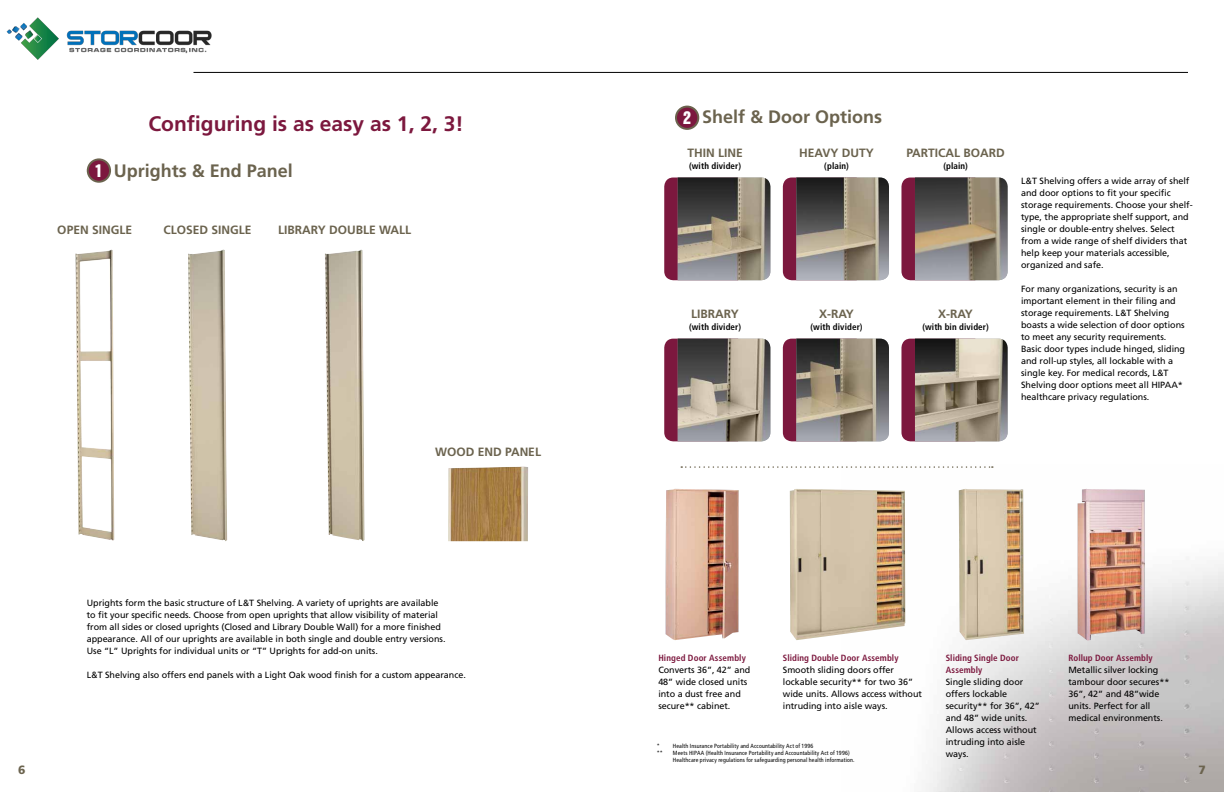
<style>
.page{position:relative;width:1224px;height:792px;background:#fff}
.page>*{position:absolute;margin:0;border:0;box-sizing:border-box;transform-origin:0 0}
.t1{font:700 21px "Frutiger LT Std";color:#7c183e}
.t2{font:700 18px "Frutiger LT Std";color:#6b634e}
.t3{font:16px "Swiss 921 BT Regular A";color:#fff}
.t4{font:700 12px "Frutiger LT Std";color:#6b634e}
.t5{font:900 12px "Frutiger LT Std";color:#6b634e}
.t6{font:9px/12px "Frutiger LT Std";letter-spacing:-.005em;color:#000}
.t7{font:700 condensed 9px/12px "Frutiger LT Std";letter-spacing:.01em;color:#7c183e}
.t8{font:700 condensed 9px "Frutiger LT Std";letter-spacing:.01em;color:#000}
.t9{font:condensed 6px/7px "Frutiger LT Std";letter-spacing:.02em;color:#000}
</style>
<div class="page">
<img style="left:905px;top:466px;width:319px;height:326px">
<hr style="left:194px;top:72px;width:994px;height:1px;background:#000">
<img style="left:188px;top:249px;width:39px;height:292px">
<img style="left:325px;top:249px;width:39px;height:292px">
<img style="left:75px;top:249px;width:39px;height:292px">
<img style="left:448px;top:466px;width:80px;height:75px">
<div style="left:88px;top:159px;width:22px;height:23px;background:#7c183e;border-radius:50%"></div>
<div style="left:87px;top:158px;width:24px;height:25px;border:2px solid #6b634e;border-radius:50%"></div>
<div style="left:676px;top:107px;width:22px;height:22px;background:#7c183e;border-radius:50%"></div>
<div style="left:675px;top:106px;width:24px;height:24px;border:2px solid #6b634e;border-radius:50%"></div>
<svg style="left:664px;top:178px;width:14px;height:102px"></svg>
<img style="left:678px;top:178px;width:92px;height:102px">
<svg style="left:783px;top:339px;width:13px;height:102px"></svg>
<img style="left:796px;top:339px;width:93px;height:102px">
<svg style="left:664px;top:339px;width:14px;height:102px"></svg>
<img style="left:678px;top:339px;width:92px;height:102px">
<svg style="left:783px;top:178px;width:13px;height:102px"></svg>
<img style="left:796px;top:178px;width:93px;height:102px">
<svg style="left:901px;top:178px;width:14px;height:102px"></svg>
<img style="left:915px;top:178px;width:93px;height:102px">
<svg style="left:901px;top:339px;width:14px;height:102px"></svg>
<img style="left:915px;top:339px;width:93px;height:102px">
<img style="left:666px;top:489px;width:73px;height:151px">
<svg style="left:681px;top:466px;width:312px;height:2px"></svg>
<img style="left:790px;top:489px;width:115px;height:151px">
<img style="left:959px;top:489px;width:65px;height:151px">
<img style="left:1078px;top:489px;width:67px;height:151px">
<img style="left:66px;top:30px;width:146px;height:24px">
<img style="left:6px;top:17px;width:53px;height:43px">
<h3 class="t3" style="left:94px;top:161px;width:9px">1</h3>
<h1 class="t1" style="left:148px;top:112px;width:317px">CONFIGURING IS AS EASY AS 1, 2, 3!</h1>
<h2 class="t2" style="left:114px;top:160px;width:181px">UPRIGHTS &amp; END PANEL</h2>
<h3 class="t4" style="left:57px;top:223px;width:18px">OPEN</h3>
<h3 class="t4" style="left:92px;top:223px;width:34px">SINGLE</h3>
<h3 class="t4" style="left:164px;top:223px;width:16px">CLOSED</h3>
<h3 class="t4" style="left:212px;top:223px;width:34px">SINGLE</h3>
<h3 class="t4" style="left:278px;top:223px;width:14px">LIBRARY</h3>
<h3 class="t4" style="left:329px;top:223px;width:18px">DOUBLE</h3>
<h3 class="t4" style="left:379px;top:223px;width:20px">WALL</h3>
<h3 class="t4" style="left:435px;top:445px;width:22px">WOOD</h3>
<h3 class="t4" style="left:478px;top:445px;width:42px">END PANEL</h3>
<h3 class="t3" style="left:683px;top:107px;width:9px">2</h3>
<h2 class="t2" style="left:702px;top:107px;width:182px">SHELF &amp; DOOR OPTIONS</h2>
<h3 class="t4" style="left:687px;top:146px;width:44px">THIN LINE</h3>
<p class="t8" style="left:689px;top:161px;width:53px">(with divider)</p>
<h3 class="t4" style="left:691px;top:307px;width:14px">LIBRARY</h3>
<p class="t8" style="left:689px;top:322px;width:53px">(with divider)</p>
<h3 class="t4" style="left:799px;top:146px;width:9px">HEAVY</h3>
<h3 class="t4" style="left:842px;top:146px;width:18px">DUTY</h3>
<p class="t8" style="left:824px;top:161px;width:26px">(plain)</p>
<h3 class="t4" style="left:819px;top:307px;width:28px">X-RAY</h3>
<p class="t8" style="left:811px;top:322px;width:53px">(with divider)</p>
<h3 class="t4" style="left:906px;top:146px;width:14px">PARTICAL</h3>
<h3 class="t4" style="left:963px;top:146px;width:17px">BOARD</h3>
<p class="t8" style="left:943px;top:161px;width:26px">(plain)</p>
<h3 class="t4" style="left:938px;top:307px;width:28px">X-RAY</h3>
<p class="t8" style="left:922px;top:322px;width:68px">(with bin divider)</p>
<p class="t6" style="left:1021px;top:175px;width:173px">L&amp;T Shelving offers a wide array of shelf and door options to fit your specific storage requirements. Choose your shelf&shy;type, the appropriate shelf support, and single or double-entry shelves. Select from a wide range of shelf dividers that help keep your materials accessible, organized and safe.</p>
<p class="t6" style="left:1021px;top:283px;width:165px">For many organizations, security is an important element in their filing and storage requirements. L&amp;T Shelving boasts a wide selection of door options to meet any security requirements.<br>Basic door types include hinged, sliding and roll-up styles, all lockable with a single key. For medical records, L&amp;T Shelving door options meet all HIPAA* healthcare privacy regulations.</p>
<p class="t6" style="left:87px;top:597px;width:360px">Uprights form the basic structure of L&amp;T Shelving. A variety of uprights are available to fit your specific needs. Choose from open uprights that allow visibility of material from all sides or closed uprights (Closed and Library Double Wall) for a more finished appearance. All of our uprights are available in both single and double entry versions.<br>Use “L” Uprights for individual units or “T” Uprights for add-on units.</p>
<p class="t6" style="left:87px;top:669px;width:381px">L&amp;T Shelving also offers end panels with a Light Oak wood finish for a custom appearance.</p>
<p class="t7" style="left:783px;top:651px;width:117px">Sliding Double Door Assembly</p>
<p class="t6" style="left:783px;top:664px;width:141px">Smooth sliding doors offer lockable security** for two 36” wide units. Allows access without intruding into aisle ways.</p>
<p class="t9" style="left:657px;top:743px;width:158px">* Health Insurance Portability and Accountability Act of 1996 **</p>
<p class="t9" style="left:673px;top:750px;width:183px">Meets HIPAA (Health Insurance Portability and Accountability Act of 1996)<br>Healthcare privacy regulations for safeguarding personal health information.</p>
<p class="t7" style="left:1068px;top:652px;width:86px">Rollup Door Assembly</p>
<p class="t6" style="left:1068px;top:664px;width:102px">Metallic silver locking tambour door secures**<br>36”, 42” and 48”wide units. Perfect for all medical environments.</p>
<p class="t7" style="left:946px;top:652px;width:75px">Sliding Single Door<br>Assembly</p>
<p class="t6" style="left:946px;top:676px;width:95px">Single sliding door offers lockable security** for 36”, 42” and 48” wide units.<br>Allows access without intruding into aisle ways.</p>
<p class="t7" style="left:658px;top:652px;width:89px">Hinged Door Assembly</p>
<p class="t6" style="left:658px;top:664px;width:93px">Converts 36”, 42” and<br>48” wide closed units into a dust free and secure** cabinet.</p>
<h3 class="t5" style="left:18px;top:763px;width:9px">6</h3>
<h3 class="t5" style="left:1199px;top:763px;width:9px">7</h3>
</div>
